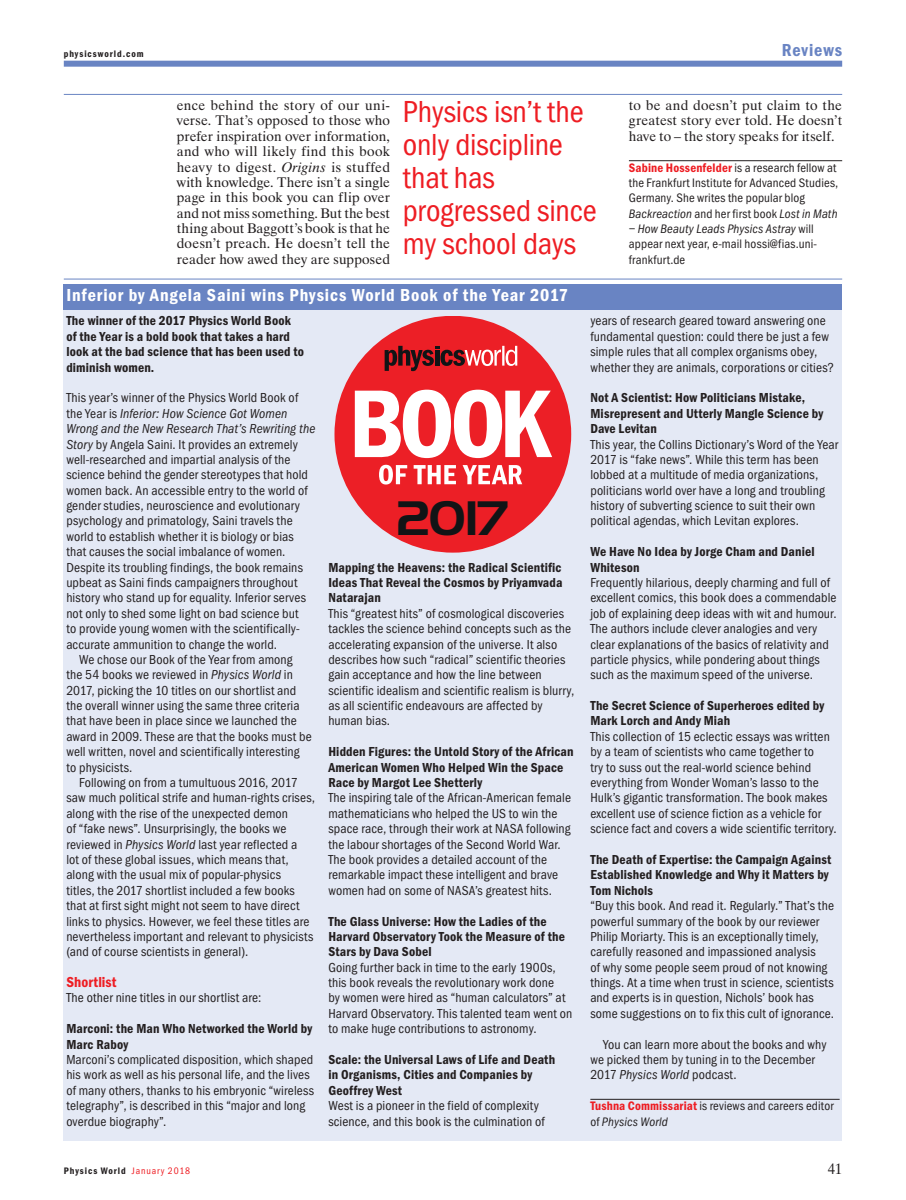
<style>
.page{position:relative;width:906px;height:1200px;background:#fff}
.page>*{position:absolute;margin:0;border:0;box-sizing:border-box;transform-origin:0 0}
.t1{font:46.8px "Handel Gothic BT";color:#111416}
.QuoteBig{font:31.5px/33px "Franklin Got Cd Io P";letter-spacing:-.005em;color:#ee1d23}
.BoxHead{font:600 18px "Franklin Got Cd Io P";letter-spacing:.05em;color:#fff}
.t2{font:600 18px "Franklin Got Cd Io P";letter-spacing:.05em;color:#6984c3}
.BoxCrossHeadRed{font:600 15px "Franklin Got Cd Io P";letter-spacing:.01em;color:#ee1d23}
.t3{font:15px "Dutch 801 BT";color:#231f20}
.t4{font:13.8px/15.3px "Dutch 801 BT";letter-spacing:.01em;color:#231f20;text-align:justify}
.BoxBodyLeft{font:13.5px/15.3px "Franklin Got Cd Io P";letter-spacing:.01em;color:#231f20}
.BoxNormal{font:13.5px/15.5px "Franklin Got Cd Io P";letter-spacing:.01em;color:#231f20}
.BoxBodyLeft-2{font:600 13.5px/15.3px "Franklin Got Cd Io P";letter-spacing:.01em;color:#231f20}
.Biog{font:12.75px/15.3px "Franklin Got Cd Io P";letter-spacing:.015em;color:#231f20}
.t5{font:600 9.75px "Franklin Got Cd Io P";letter-spacing:.1em;color:#231f20}
.s1{font-style:italic}
.s2{font-weight:600;color:#ee1d23}
.s3{font-weight:400;color:#ee1d23}
</style>
<div class="page">
<div style="left:64px;top:61px;width:778px;height:6px;background:#6984c3"></div>
<hr style="left:64px;top:94px;width:778px;height:1px;background:#6984c3">
<hr style="left:629px;top:160px;width:213px;height:1px;background:#231f20">
<div style="left:64px;top:294px;width:778px;height:846px;background:#e4e9f5"></div>
<hr style="left:590px;top:1098px;width:249px;height:1px;background:#231f20">
<div style="left:334px;top:316px;width:237px;height:236px;background:#ec1f26;border-radius:50%"></div>
<svg style="left:384px;top:346px;width:133px;height:25px"></svg>
<svg style="left:355px;top:389px;width:197px;height:69px"></svg>
<svg style="left:379px;top:464px;width:28px;height:20px"></svg>
<svg style="left:413px;top:465px;width:43px;height:19px"></svg>
<svg style="left:462px;top:465px;width:60px;height:19px"></svg>
<div style="left:64px;top:284px;width:778px;height:26px;background:#6984c3"></div>
<hr style="left:64px;top:279px;width:778px;height:1px;background:#6984c3">
<p class="t5" style="left:64px;top:48px;width:81px">physicsworld.com</p>
<h3 class="t2" style="left:782px;top:40px;width:62px">Reviews</h3>
<p class="t4" style="left:177px;top:97px;width:215px">ence behind the story of our uni&shy;verse. That’s opposed to those who prefer inspiration over information, and who will likely find this book heavy to digest. <span class="s1">Origins</span> is stuffed with knowledge. There isn’t a single page in this book you can flip over and not miss something. But the best thing about Baggott’s book is that he doesn’t preach. He doesn’t tell the reader how awed they are supposed</p>
<p class="t4" style="left:629px;top:97px;width:215px">to be and doesn’t put claim to the greatest story ever told. He doesn’t have to – the story speaks for itself.</p>
<p class="QuoteBig" style="left:403px;top:95px;width:195px">Physics isn’t the only discipline that has progressed since my school days</p>
<p class="Biog" style="left:629px;top:160px;width:211px"><span class="s2">Sabine Hossenfelder</span> is a research fellow at the Frankfurt Institute for Advanced Studies, Germany. She writes the popular blog <span class="s1">Backreaction</span> and her first book <span class="s1">Lost in Math</span></p>
<p class="Biog" style="left:629px;top:221px;width:189px"><span class="s1">– How Beauty Leads Physics Astray</span> will appear next year, e-mail hossi@fias.uni&shy;frankfurt.de</p>
<p class="BoxHead" style="left:66px;top:284px;width:503px">Inferior by Angela Saini wins Physics World Book of the Year 2017</p>
<p class="BoxBodyLeft-2" style="left:66px;top:313px;width:239px">The winner of the 2017 Physics World Book of the Year is a bold book that takes a hard look at the bad science that has been used to diminish women.</p>
<p class="BoxBodyLeft" style="left:66px;top:390px;width:250px">This year’s winner of the Physics World Book of the Year is <span class="s1">Inferior: How Science Got Women Wrong and the New Research That’s Rewriting the Story</span> by Angela Saini. It provides an extremely well-researched and impartial analysis of the science behind the gender stereotypes that hold women back. An accessible entry to the world of gender studies, neuroscience and evolutionary psychology and primatology, Saini travels the world to establish whether it is biology or bias that causes the social imbalance of women.<br>Despite its troubling findings, the book remains upbeat as Saini finds campaigners throughout history who stand up for equality. Inferior serves not only to shed some light on bad science but<br>to provide young women with the scientifically&shy;accurate ammunition to change the world.</p>
<p class="BoxNormal" style="left:66px;top:651px;width:247px;text-indent:13px">We chose our Book of the Year from among the 54 books we reviewed in <span class="s1">Physics World</span> in 2017, picking the 10 titles on our shortlist and the overall winner using the same three criteria that have been in place since we launched the award in 2009. These are that the books must be well written, novel and scientifically interesting to physicists.</p>
<p class="BoxNormal" style="left:66px;top:774px;width:250px;text-indent:13px">Following on from a tumultuous 2016, 2017 saw much political strife and human-rights crises, along with the rise of the unexpected demon<br>of “fake news”. Unsurprisingly, the books we reviewed in <span class="s1">Physics World</span> last year reflected a<br>lot of these global issues, which means that, along with the usual mix of popular-physics<br>titles, the 2017 shortlist included a few books that at first sight might not seem to have direct links to physics. However, we feel these titles are nevertheless important and relevant to physicists (and of course scientists in general).</p>
<p class="BoxCrossHeadRed" style="left:66px;top:973px;width:52px">Shortlist</p>
<p class="BoxBodyLeft" style="left:66px;top:990px;width:197px">The other nine titles in our shortlist are:</p>
<p class="BoxBodyLeft-2" style="left:66px;top:1020px;width:247px">Marconi: the Man Who Networked the World by<br>Marc Raboy</p>
<p class="BoxBodyLeft" style="left:66px;top:1051px;width:249px">Marconi’s complicated disposition, which shaped his work as well as his personal life, and the lives of many others, thanks to his embryonic “wireless telegraphy”, is described in this “major and long overdue biography”.</p>
<p class="t1" style="left:397px;top:489px;width:112px">2017</p>
<p class="BoxBodyLeft-2" style="left:328px;top:559px;width:236px;text-align:justify">Mapping the Heavens: the Radical Scientific Ideas That Reveal the Cosmos by Priyamvada Natarajan</p>
<p class="BoxBodyLeft" style="left:328px;top:605px;width:247px">This “greatest hits” of cosmological discoveries tackles the science behind concepts such as the accelerating expansion of the universe. It also describes how such “radical” scientific theories gain acceptance and how the line between scientific idealism and scientific realism is blurry, as all scientific endeavours are affected by human bias.</p>
<p class="BoxBodyLeft-2" style="left:328px;top:744px;width:247px">Hidden Figures: the Untold Story of the African<br>American Women Who Helped Win the Space<br>Race by Margot Lee Shetterly</p>
<p class="BoxBodyLeft" style="left:328px;top:790px;width:244px">The inspiring tale of the African-American female mathematicians who helped the US to win the space race, through their work at NASA following the labour shortages of the Second World War.<br>The book provides a detailed account of the remarkable impact these intelligent and brave women had on some of NASA’s greatest hits.</p>
<p class="BoxBodyLeft-2" style="left:328px;top:913px;width:238px">The Glass Universe: How the Ladies of the<br>Harvard Observatory Took the Measure of the<br>Stars by Dava Sobel</p>
<p class="BoxBodyLeft" style="left:328px;top:959px;width:245px">Going further back in time to the early 1900s, this book reveals the revolutionary work done<br>by women were hired as “human calculators” at Harvard Observatory. This talented team went on to make huge contributions to astronomy.</p>
<p class="BoxBodyLeft-2" style="left:328px;top:1051px;width:228px">Scale: the Universal Laws of Life and Death in Organisms, Cities and Companies by<br>Geoffrey West</p>
<p class="BoxBodyLeft" style="left:328px;top:1097px;width:218px">West is a pioneer in the field of complexity science, and this book is the culmination of</p>
<p class="BoxBodyLeft" style="left:590px;top:313px;width:245px">years of research geared toward answering one fundamental question: could there be just a few simple rules that all complex organisms obey, whether they are animals, corporations or cities?</p>
<p class="BoxBodyLeft-2" style="left:590px;top:390px;width:234px">Not A Scientist: How Politicians Mistake,<br>Misrepresent and Utterly Mangle Science by<br>Dave Levitan</p>
<p class="BoxBodyLeft" style="left:590px;top:436px;width:249px">This year, the Collins Dictionary’s Word of the Year 2017 is “fake news”. While this term has been lobbed at a multitude of media organizations, politicians world over have a long and troubling history of subverting science to suit their own political agendas, which Levitan explores.</p>
<p class="BoxBodyLeft-2" style="left:590px;top:544px;width:226px">We Have No Idea by Jorge Cham and Daniel<br>Whiteson</p>
<p class="BoxBodyLeft" style="left:590px;top:575px;width:248px">Frequently hilarious, deeply charming and full of excellent comics, this book does a commendable job of explaining deep ideas with wit and humour.<br>The authors include clever analogies and very clear explanations of the basics of relativity and particle physics, while pondering about things such as the maximum speed of the universe.</p>
<p class="BoxBodyLeft-2" style="left:590px;top:697px;width:235px">The Secret Science of Superheroes edited by<br>Mark Lorch and Andy Miah</p>
<p class="BoxBodyLeft" style="left:590px;top:728px;width:248px">This collection of 15 eclectic essays was written by a team of scientists who came together to<br>try to suss out the real-world science behind everything from Wonder Woman’s lasso to the Hulk’s gigantic transformation. The book makes excellent use of science fiction as a vehicle for science fact and covers a wide scientific territory.</p>
<p class="BoxBodyLeft-2" style="left:590px;top:851px;width:242px">The Death of Expertise: the Campaign Against<br>Established Knowledge and Why it Matters by<br>Tom Nichols</p>
<p class="BoxBodyLeft" style="left:590px;top:897px;width:245px">“Buy this book. And read it. Regularly.” That’s the powerful summary of the book by our reviewer Philip Moriarty. This is an exceptionally timely, carefully reasoned and impassioned analysis<br>of why some people seem proud of not knowing things. At a time when trust in science, scientists and experts is in question, Nichols’ book has some suggestions on to fix this cult of ignorance.</p>
<p class="BoxNormal" style="left:590px;top:1036px;width:237px;text-indent:13px">You can learn more about the books and why we picked them by tuning in to the December<br>2017 <span class="s1">Physics World</span> podcast.</p>
<p class="Biog" style="left:590px;top:1098px;width:245px"><span class="s2">Tushna Commissariat</span> is reviews and careers editor of <span class="s1">Physics World</span></p>
<p class="t5" style="left:64px;top:1165px;width:128px">Physics World <span class="s3">January 2018</span></p>
<p class="t3" style="left:828px;top:1159px;width:16px">41</p>
</div>
